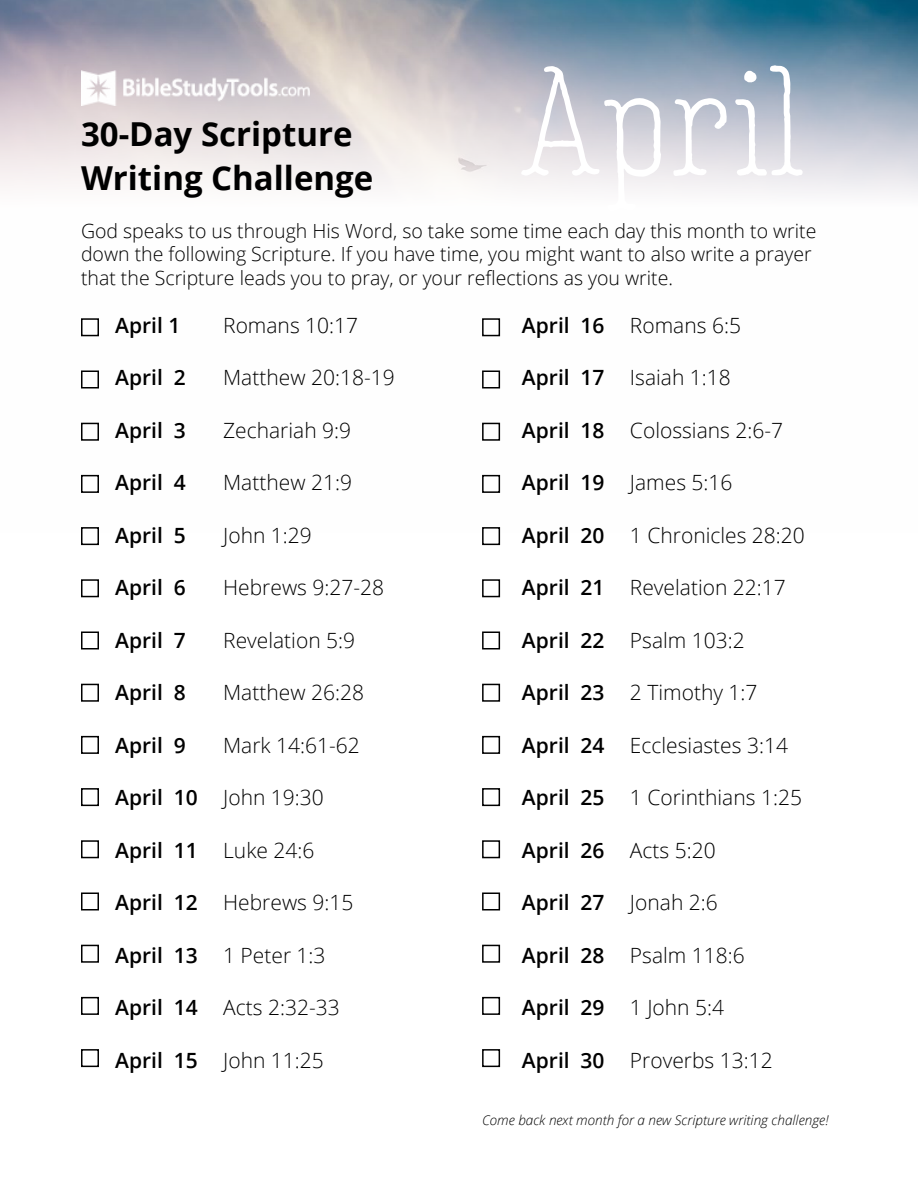
<style>
.page{position:relative;width:918px;height:1188px;background:#fff}
.page>*{position:absolute;margin:0;border:0;box-sizing:border-box;transform-origin:0 0}
.t1{font:156px "Garlic Salt";color:#fff}
.t2{font:700 33px/43.5px "Open Sans";color:#000}
.t3{font:300 21px "Open Sans";color:#000}
.t4{font:600 21px "Open Sans";color:#000}
.t5{font:300 19.5px/23.4px "Open Sans";color:#000}
.t6{font:italic 300 13.5px "Open Sans";color:#000}
.s1{font-weight:600}
</style>
<div class="page">
<img style="left:0;top:0;width:918px;height:533px">
<img style="left:81px;top:70px;width:229px;height:36px">
<div style="left:81px;top:318px;width:18px;height:18px;border:2px solid #000"></div>
<div style="left:81px;top:370px;width:18px;height:18px;border:2px solid #000"></div>
<div style="left:81px;top:423px;width:18px;height:18px;border:2px solid #000"></div>
<div style="left:81px;top:475px;width:18px;height:18px;border:2px solid #000"></div>
<div style="left:81px;top:527px;width:18px;height:18px;border:2px solid #000"></div>
<div style="left:81px;top:579px;width:18px;height:18px;border:2px solid #000"></div>
<div style="left:81px;top:632px;width:18px;height:18px;border:2px solid #000"></div>
<div style="left:81px;top:684px;width:18px;height:18px;border:2px solid #000"></div>
<div style="left:81px;top:736px;width:18px;height:18px;border:2px solid #000"></div>
<div style="left:81px;top:788px;width:18px;height:18px;border:2px solid #000"></div>
<div style="left:81px;top:840px;width:18px;height:18px;border:2px solid #000"></div>
<div style="left:81px;top:892px;width:18px;height:18px;border:2px solid #000"></div>
<div style="left:81px;top:945px;width:18px;height:18px;border:2px solid #000"></div>
<div style="left:81px;top:997px;width:18px;height:18px;border:2px solid #000"></div>
<div style="left:482px;top:318px;width:18px;height:18px;border:2px solid #000"></div>
<div style="left:482px;top:370px;width:18px;height:18px;border:2px solid #000"></div>
<div style="left:482px;top:423px;width:18px;height:18px;border:2px solid #000"></div>
<div style="left:482px;top:475px;width:18px;height:18px;border:2px solid #000"></div>
<div style="left:482px;top:527px;width:18px;height:18px;border:2px solid #000"></div>
<div style="left:482px;top:579px;width:18px;height:18px;border:2px solid #000"></div>
<div style="left:482px;top:632px;width:18px;height:18px;border:2px solid #000"></div>
<div style="left:482px;top:684px;width:18px;height:18px;border:2px solid #000"></div>
<div style="left:482px;top:736px;width:18px;height:18px;border:2px solid #000"></div>
<div style="left:482px;top:788px;width:18px;height:18px;border:2px solid #000"></div>
<div style="left:482px;top:840px;width:18px;height:18px;border:2px solid #000"></div>
<div style="left:482px;top:892px;width:18px;height:18px;border:2px solid #000"></div>
<div style="left:482px;top:945px;width:18px;height:18px;border:2px solid #000"></div>
<div style="left:482px;top:997px;width:18px;height:18px;border:2px solid #000"></div>
<div style="left:81px;top:1049px;width:18px;height:18px;border:2px solid #000"></div>
<div style="left:482px;top:1049px;width:18px;height:18px;border:2px solid #000"></div>
<p class="t2" style="left:81px;top:112px;width:294px">30-Day Scripture<br>Writing Challenge</p>
<p class="t1" style="left:520px;top:34px;width:287px">April</p>
<p class="t5" style="left:81px;top:219px;width:737px">God speaks to us through His Word, so take some time each day this month to write down the following Scripture. If you have time, you might want to also write a prayer that the Scripture leads you to pray, or your reflections as you write.</p>
<p class="t4" style="left:115px;top:311px;width:67px">April 1</p>
<p class="t3" style="left:223px;top:311px;width:137px">Romans 10:17</p>
<p class="t4" style="left:115px;top:363px;width:72px">April 2</p>
<p class="t3" style="left:223px;top:363px;width:173px">Matthew 20:18-19</p>
<p class="t4" style="left:115px;top:416px;width:72px">April 3</p>
<p class="t3" style="left:223px;top:416px;width:129px">Zechariah 9:9</p>
<p class="t4" style="left:115px;top:468px;width:72px">April 4</p>
<p class="t3" style="left:223px;top:468px;width:130px">Matthew 21:9</p>
<p class="t4" style="left:115px;top:521px;width:72px">April 5</p>
<p class="t3" style="left:223px;top:521px;width:90px">John 1:29</p>
<p class="t4" style="left:115px;top:573px;width:72px">April 6</p>
<p class="t3" style="left:223px;top:573px;width:162px">Hebrews 9:27-28</p>
<p class="t4" style="left:115px;top:626px;width:72px">April 7</p>
<p class="t3" style="left:223px;top:626px;width:133px">Revelation 5:9</p>
<p class="t4" style="left:115px;top:678px;width:72px">April 8</p>
<p class="t3" style="left:223px;top:678px;width:142px">Matthew 26:28</p>
<p class="t4" style="left:115px;top:731px;width:72px">April 9</p>
<p class="t3" style="left:223px;top:731px;width:138px">Mark 14:61-62</p>
<p class="t3" style="left:115px;top:783px;width:210px"><span class="s1">April 10</span> John 19:30</p>
<p class="t3" style="left:115px;top:836px;width:201px"><span class="s1">April 11</span> Luke 24:6</p>
<p class="t3" style="left:115px;top:888px;width:240px"><span class="s1">April 12</span> Hebrews 9:15</p>
<p class="t3" style="left:115px;top:941px;width:212px"><span class="s1">April 13</span> 1 Peter 1:3</p>
<p class="t3" style="left:115px;top:993px;width:226px"><span class="s1">April 14</span> Acts 2:32-33</p>
<p class="t3" style="left:115px;top:1046px;width:210px"><span class="s1">April 15</span> John 11:25</p>
<p class="t3" style="left:522px;top:311px;width:221px"><span class="s1">April 16</span> Romans 6:5</p>
<p class="t3" style="left:522px;top:363px;width:210px"><span class="s1">April 17</span> Isaiah 1:18</p>
<p class="t3" style="left:522px;top:416px;width:263px"><span class="s1">April 18</span> Colossians 2:6-7</p>
<p class="t3" style="left:522px;top:468px;width:212px"><span class="s1">April 19</span> James 5:16</p>
<p class="t3" style="left:522px;top:521px;width:284px"><span class="s1">April 20</span> 1 Chronicles 28:20</p>
<p class="t3" style="left:522px;top:573px;width:265px"><span class="s1">April 21</span> Revelation 22:17</p>
<p class="t3" style="left:522px;top:626px;width:224px"><span class="s1">April 22</span> Psalm 103:2</p>
<p class="t3" style="left:522px;top:678px;width:237px"><span class="s1">April 23</span> 2 Timothy 1:7</p>
<p class="t3" style="left:522px;top:731px;width:268px"><span class="s1">April 24</span> Ecclesiastes 3:14</p>
<p class="t3" style="left:522px;top:783px;width:282px"><span class="s1">April 25</span> 1 Corinthians 1:25</p>
<p class="t3" style="left:522px;top:836px;width:195px"><span class="s1">April 26</span> Acts 5:20</p>
<p class="t3" style="left:522px;top:888px;width:197px"><span class="s1">April 27</span> Jonah 2:6</p>
<p class="t3" style="left:522px;top:941px;width:224px"><span class="s1">April 28</span> Psalm 118:6</p>
<p class="t3" style="left:522px;top:993px;width:204px"><span class="s1">April 29</span> 1 John 5:4</p>
<p class="t3" style="left:522px;top:1046px;width:252px"><span class="s1">April 30</span> Proverbs 13:12</p>
<p class="t6" style="left:482px;top:1110px;width:348px">Come back next month for a new Scripture writing challenge!</p>
</div>
